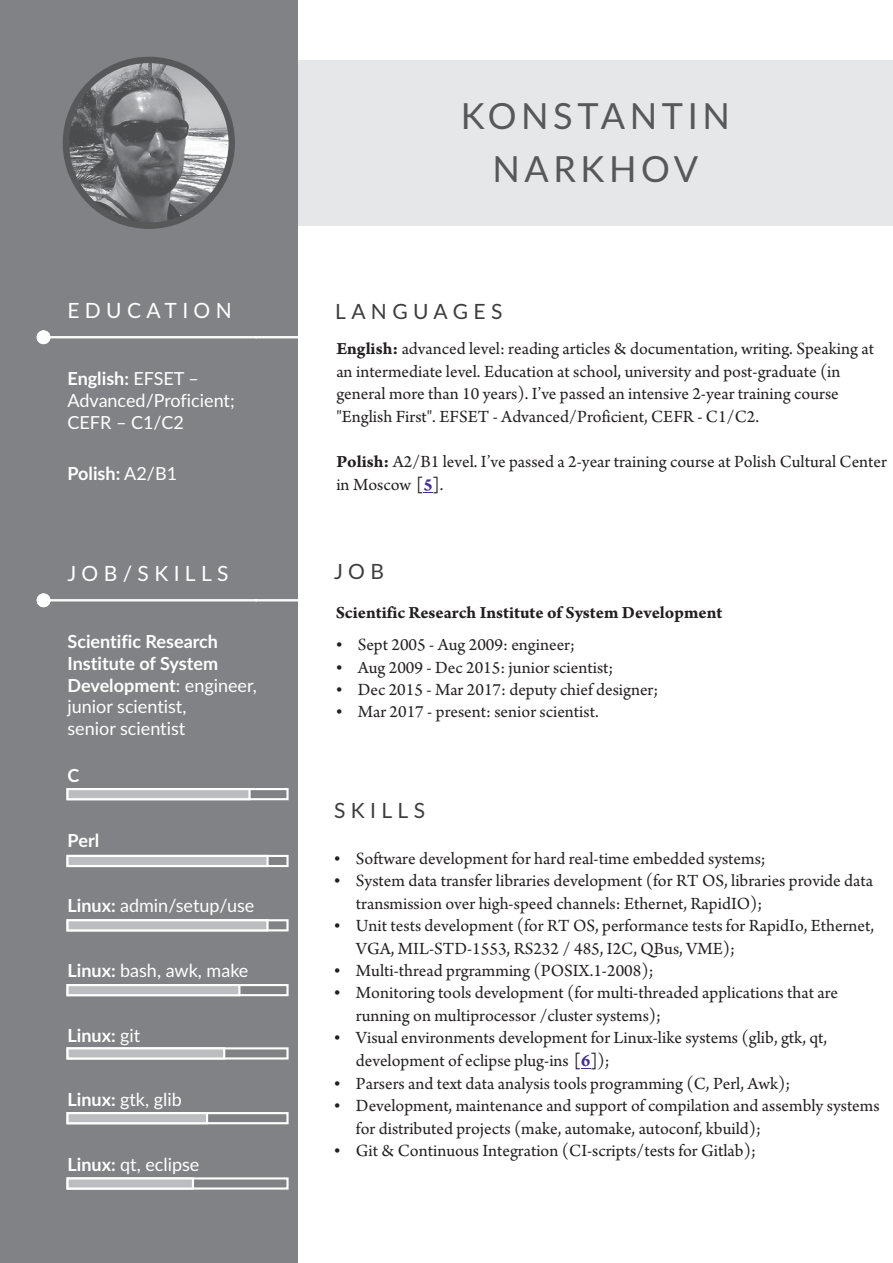
<style>
.page{position:relative;width:893px;height:1263px;background:#fff}
.page>*{position:absolute;margin:0;border:0;box-sizing:border-box;transform-origin:0 0}
.t1{font:36px/52.5px "Lato";letter-spacing:.125em;color:#57585a;text-align:center}
.t2{font:21px "Lato";letter-spacing:.255em;color:#fff}
.t3{font:21px "Lato";letter-spacing:.255em;color:#3e3e3f}
.t4{font:18px/22.5px "Arno Pro";color:#231f20}
.t5{font:18px/21.6px "Lato";color:#fff}
.t6{font:700 18px/21.6px "Lato";color:#fff}
.t7{font:18px "Arno Pro Bold Sm Text";color:#231f20}
.s1{font-weight:700}
.s2{font-weight:400}
.s3{font-family:"Arno Pro Bold Sm Text"}
.s4{font-family:"Arno Pro Bold Sm Text";color:#432f92}
</style>
<div class="page">
<div style="left:0;top:60px;width:893px;height:166px;background:#e6e7e9"></div>
<div style="left:0;top:0;width:298px;height:1263px;background:#808285"></div>
<img style="left:66px;top:60px;width:166px;height:166px;border-radius:50%">
<div style="left:63px;top:57px;width:172px;height:172px;border:6px solid #57585a;border-radius:50%"></div>
<svg style="left:36px;top:330px;width:262px;height:14px"></svg>
<svg style="left:36px;top:593px;width:262px;height:14px"></svg>
<div style="left:66px;top:788px;width:223px;height:12px;border:2px solid #fff"></div>
<svg style="left:66px;top:788px;width:186px;height:13px;background:#d0d1d3"></svg>
<div style="left:66px;top:855px;width:223px;height:12px;border:2px solid #fff"></div>
<svg style="left:66px;top:854px;width:204px;height:14px;background:#cacbcd"></svg>
<div style="left:66px;top:919px;width:223px;height:12px;border:2px solid #fff"></div>
<svg style="left:66px;top:919px;width:204px;height:13px;background:#d2d3d5"></svg>
<div style="left:66px;top:984px;width:223px;height:12px;border:2px solid #fff"></div>
<svg style="left:66px;top:984px;width:176px;height:13px;background:#d0d1d3"></svg>
<div style="left:66px;top:1047px;width:223px;height:12px;border:2px solid #fff"></div>
<svg style="left:66px;top:1047px;width:160px;height:13px;background:#d3d4d6"></svg>
<div style="left:66px;top:1112px;width:223px;height:12px;border:2px solid #fff"></div>
<svg style="left:66px;top:1112px;width:143px;height:13px;background:#d1d2d4"></svg>
<div style="left:66px;top:1177px;width:223px;height:12px;border:2px solid #fff"></div>
<svg style="left:66px;top:1177px;width:129px;height:13px;background:#d3d4d6"></svg>
<p class="t2" style="left:67px;top:301px;width:166px">EDUCATION</p>
<p class="t5" style="left:68px;top:369px;width:169px"><span class="s1">English:</span> EFSET –<br>Advanced/Proficient;<br>CEFR – C1/C2</p>
<p class="t6" style="left:68px;top:464px;width:111px">Polish: <span class="s2">A2/B1</span></p>
<p class="t2" style="left:67px;top:564px;width:163px">JOB/SKILLS</p>
<p class="t6" style="left:68px;top:632px;width:191px">Scientific Research<br>Institute of System<br>Development<span class="s2">: engineer, junior scientist,<br>senior scientist</span></p>
<p class="t6" style="left:68px;top:766px;width:13px">C</p>
<p class="t6" style="left:68px;top:831px;width:33px">Perl</p>
<p class="t5" style="left:68px;top:896px;width:188px"><span class="s1">Linux:</span> admin/setup/use</p>
<p class="t5" style="left:68px;top:960px;width:182px"><span class="s1">Linux:</span> bash, awk, make</p>
<p class="t6" style="left:68px;top:1025px;width:74px">Linux: <span class="s2">git</span></p>
<p class="t5" style="left:68px;top:1090px;width:116px"><span class="s1">Linux:</span> gtk, glib</p>
<p class="t5" style="left:68px;top:1155px;width:133px"><span class="s1">Linux:</span> qt, eclipse</p>
<h1 class="t1" style="left:461px;top:92px;width:271px">KONSTANTIN<br>NARKHOV</h1>
<p class="t3" style="left:335px;top:302px;width:169px">LANGUAGES</p>
<p class="t4" style="left:336px;top:340px;width:539px"><span class="s3">English:</span> advanced level: reading articles &amp; documentation, writing. Speaking at an intermediate level. Education at school, university and post-graduate (in general more than 10 years). I’ve passed an intensive 2-year training course "English First". EFSET - Advanced/Proficient, CEFR - C1/C2.</p>
<p class="t4" style="left:336px;top:453px;width:552px;line-height:23px"><span class="s3">Polish:</span> A2/B1 level. I’ve passed a 2-year training course at Polish Cultural Center in Moscow <span class="s3">[</span><span class="s4">5</span><span class="s3">]</span>.</p>
<p class="t3" style="left:334px;top:562px;width:52px">JOB</p>
<p class="t7" style="left:336px;top:605px;width:388px">Scientific Research Institute of System Development</p>
<p class="t4" style="left:358px;top:636px;width:302px">Sept 2005 - Aug 2009: engineer;<br>Aug 2009 - Dec 2015: junior scientist;<br>Dec 2015 - Mar 2017: deputy chief designer; Mar 2017 - present: senior scientist.</p>
<p class="t3" style="left:334px;top:800px;width:93px">SKILLS</p>
<p class="t4" style="left:356px;top:849px;width:525px">Software development for hard real-time embedded systems;<br>System data transfer libraries development (for RT OS, libraries provide data transmission over high-speed channels: Ethernet, RapidIO);<br>Unit tests development (for RT OS, performance tests for RapidIo, Ethernet, VGA, MIL-STD-1553, RS232 / 485, I2C, QBus, VME);<br>Multi-thread prgramming (POSIX.1-2008);<br>Monitoring tools development (for multi-threaded applications that are running on multiprocessor /cluster systems);<br>Visual environments development for Linux-like systems (glib, gtk, qt, development of eclipse plug-ins <span class="s3">[</span><span class="s4">6</span><span class="s3">]</span>);<br>Parsers and text data analysis tools programming (C, Perl, Awk); Development, maintenance and support of compilation and assembly systems for distributed projects (make, automake, autoconf, kbuild);<br>Git &amp; Continuous Integration (CI-scripts/tests for Gitlab);</p>
</div>
